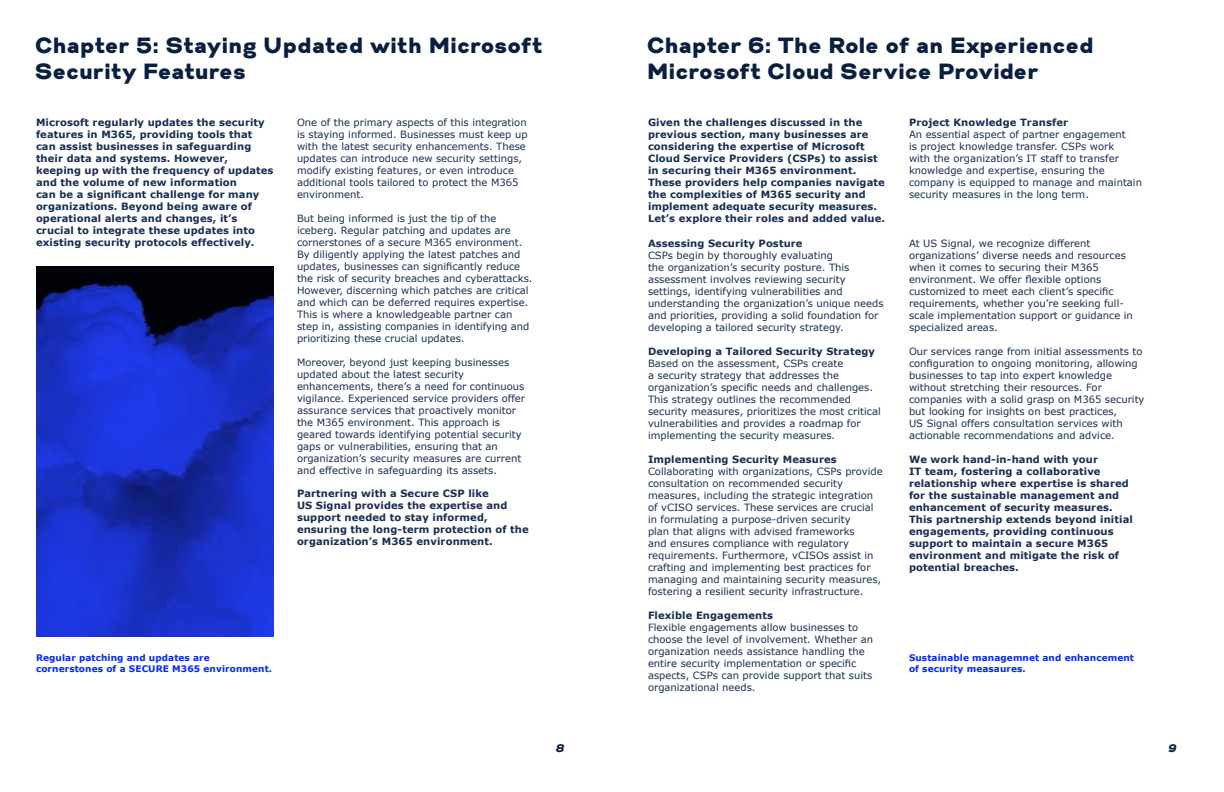
<style>
.page{position:relative;width:1224px;height:792px;background:#fff}
.page>*{position:absolute;margin:0;border:0;box-sizing:border-box;transform-origin:0 0}
.t1{font:22px/26.4px "Gabriel Sans Black";letter-spacing:.05em;color:#091f3f}
.t2{font:11px "Gabriel Sans Black Italic";color:#091f3f}
.t3{font:10px/12px "Verdana";color:#172e52}
.t4{font:700 10px/12px "Verdana";letter-spacing:.01em;color:#172e52}
.t5{font:700 9px/10.8px "Verdana";letter-spacing:.01em;color:#0029ff}
</style>
<div class="page">
<img style="left:36px;top:266px;width:238px;height:371px">
<h1 class="t1" style="left:36px;top:33px;width:508px">Chapter 5: Staying Updated with Microsoft<br>Security Features</h1>
<p class="t4" style="left:36px;top:117px;width:239px">Microsoft regularly updates the security features in M365, providing tools that can assist businesses in safeguarding their data and systems. However, keeping up with the frequency of updates and the volume of new information<br>can be a significant challenge for many organizations. Beyond being aware of operational alerts and changes, it’s crucial to integrate these updates into existing security protocols effectively.</p>
<p class="t3" style="left:297px;top:117px;width:232px">One of the primary aspects of this integration is staying informed. Businesses must keep up with the latest security enhancements. These updates can introduce new security settings, modify existing features, or even introduce additional tools tailored to protect the M365 environment.</p>
<p class="t3" style="left:297px;top:213px;width:237px">But being informed is just the tip of the iceberg. Regular patching and updates are cornerstones of a secure M365 environment.<br>By diligently applying the latest patches and updates, businesses can significantly reduce the risk of security breaches and cyberattacks.<br>However, discerning which patches are critical and which can be deferred requires expertise.<br>This is where a knowledgeable partner can step in, assisting companies in identifying and prioritizing these crucial updates.</p>
<p class="t3" style="left:297px;top:357px;width:230px">Moreover, beyond just keeping businesses updated about the latest security enhancements, there’s a need for continuous vigilance. Experienced service providers offer assurance services that proactively monitor the M365 environment. This approach is geared towards identifying potential security gaps or vulnerabilities, ensuring that an organization’s security measures are current and effective in safeguarding its assets.</p>
<p class="t4" style="left:297px;top:488px;width:233px">Partnering with a Secure CSP like<br>US Signal provides the expertise and support needed to stay informed, ensuring the long-term protection of the organization’s M365 environment.</p>
<p class="t5" style="left:36px;top:653px;width:238px">Regular patching and updates are cornerstones of a SECURE M365 environment.</p>
<p class="t2" style="left:556px;top:742px;width:10px">8</p>
<h1 class="t1" style="left:648px;top:33px;width:447px">Chapter 6: The Role of an Experienced<br>Microsoft Cloud Service Provider</h1>
<p class="t4" style="left:648px;top:117px;width:239px">Given the challenges discussed in the previous section, many businesses are considering the expertise of Microsoft Cloud Service Providers (CSPs) to assist in securing their M365 environment.<br>These providers help companies navigate the complexities of M365 security and implement adequate security measures.<br>Let’s explore their roles and added value.</p>
<p class="t4" style="left:648px;top:238px;width:156px">Assessing Security Posture</p>
<p class="t3" style="left:648px;top:250px;width:237px">CSPs begin by thoroughly evaluating<br>the organization’s security posture. This assessment involves reviewing security settings, identifying vulnerabilities and understanding the organization’s unique needs and priorities, providing a solid foundation for developing a tailored security strategy.</p>
<p class="t4" style="left:648px;top:346px;width:229px">Developing a Tailored Security Strategy</p>
<p class="t3" style="left:648px;top:358px;width:234px">Based on the assessment, CSPs create<br>a security strategy that addresses the organization’s specific needs and challenges.<br>This strategy outlines the recommended security measures, prioritizes the most critical vulnerabilities and provides a roadmap for implementing the security measures.</p>
<p class="t4" style="left:648px;top:454px;width:190px">Implementing Security Measures</p>
<p class="t3" style="left:648px;top:466px;width:236px">Collaborating with organizations, CSPs provide consultation on recommended security measures, including the strategic integration of vCISO services. These services are crucial in formulating a purpose-driven security<br>plan that aligns with advised frameworks<br>and ensures compliance with regulatory requirements. Furthermore, vCISOs assist in crafting and implementing best practices for managing and maintaining security measures, fostering a resilient security infrastructure.</p>
<p class="t4" style="left:648px;top:610px;width:127px">Flexible Engagements</p>
<p class="t3" style="left:648px;top:622px;width:227px">Flexible engagements allow businesses to choose the level of involvement. Whether an organization needs assistance handling the entire security implementation or specific aspects, CSPs can provide support that suits organizational needs.</p>
<p class="t4" style="left:909px;top:117px;width:161px">Project Knowledge Transfer</p>
<p class="t3" style="left:909px;top:129px;width:235px">An essential aspect of partner engagement<br>is project knowledge transfer. CSPs work<br>with the organization’s IT staff to transfer knowledge and expertise, ensuring the company is equipped to manage and maintain security measures in the long term.</p>
<p class="t3" style="left:909px;top:238px;width:225px">At US Signal, we recognize different organizations’ diverse needs and resources when it comes to securing their M365 environment. We offer flexible options customized to meet each client’s specific requirements, whether you’re seeking full&shy;scale implementation support or guidance in specialized areas.</p>
<p class="t3" style="left:909px;top:346px;width:237px">Our services range from initial assessments to configuration to ongoing monitoring, allowing businesses to tap into expert knowledge without stretching their resources. For companies with a solid grasp on M365 security but looking for insights on best practices,<br>US Signal offers consultation services with actionable recommendations and advice.</p>
<p class="t4" style="left:909px;top:454px;width:225px">We work hand-in-hand with your<br>IT team, fostering a collaborative relationship where expertise is shared for the sustainable management and enhancement of security measures.<br>This partnership extends beyond initial engagements, providing continuous support to maintain a secure M365 environment and mitigate the risk of potential breaches.</p>
<p class="t5" style="left:909px;top:653px;width:227px">Sustainable managemnet and enhancement of security measaures.</p>
<p class="t2" style="left:1168px;top:742px;width:10px">9</p>
</div>
